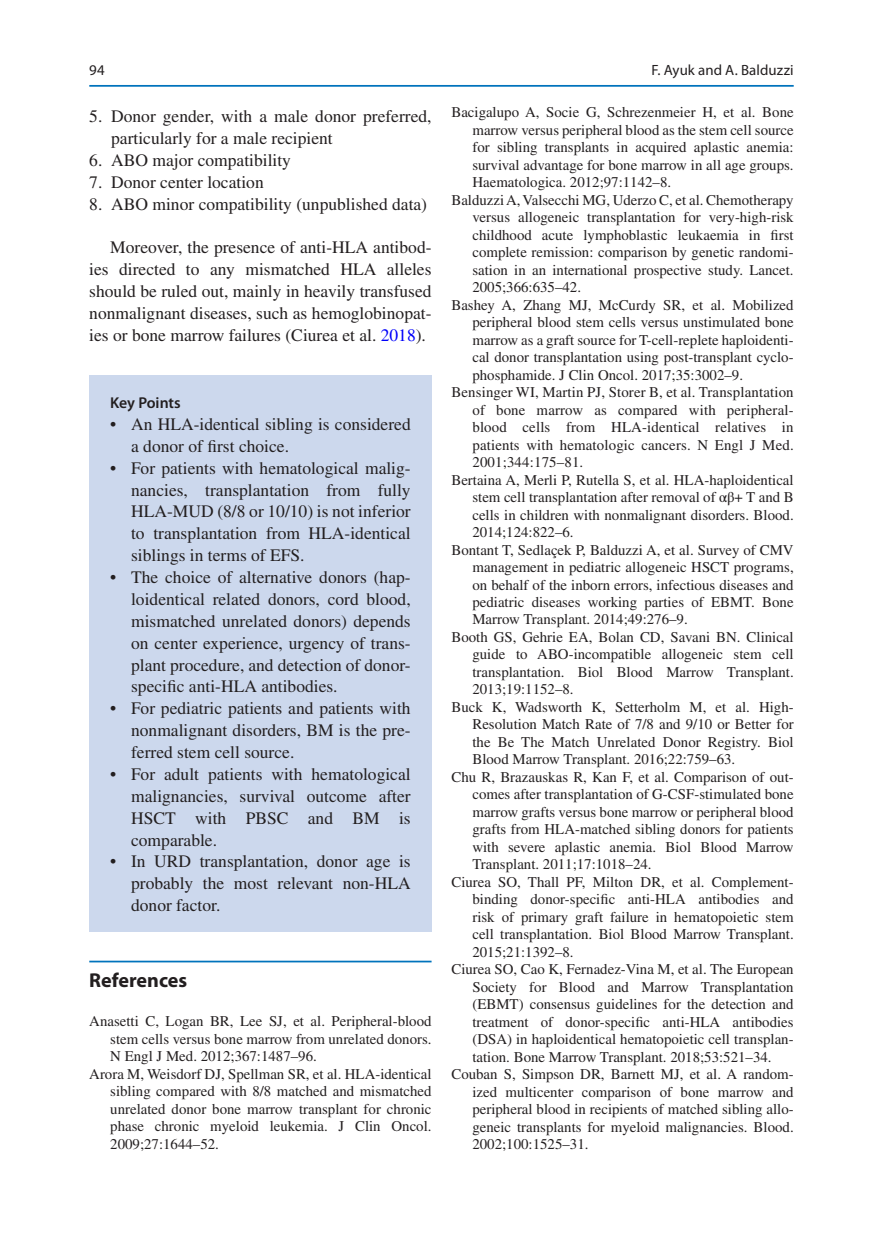
<style>
.page{position:relative;width:883px;height:1260px;background:#fff}
.page>*{position:absolute;margin:0;border:0;box-sizing:border-box;transform-origin:0 0}
.t1{font:700 20.12px "Ktvgty Myriad Pro";color:#231f20}
.t2{font:17.5px/21.9px "Qsdjxr Times LT Std";color:#231f20;text-align:justify}
.t3{font:600 15.75px "Xkyvqy Myriad Pro";letter-spacing:-.005em;color:#231f20}
.t4{font:14.88px "Qsdjxr Times LT Std";color:#231f20}
.t5{font:14.88px "Yjcyrt Myriad Pro";letter-spacing:.005em;color:#231f20}
.t6{font:14.88px "Bsfpfp Myriad Pro";color:#231f20}
.s1{color:#0000fa}
.s2{font-family:"Clpylc STIX General"}
</style>
<div class="page">
<hr style="left:89px;top:961px;width:343px;height:1px;background:#0073bc">
<div style="left:89px;top:375px;width:343px;height:557px;background:#ccd8ed"></div>
<hr style="left:89px;top:85px;width:705px;height:2px;background:#0073bc">
<p class="t6" style="left:89px;top:61px;width:17px">94</p>
<p class="t2" style="left:111px;top:105px;width:322px;text-indent:-22px">5. Donor gender, with a male donor preferred, particularly for a male recipient</p>
<p class="t2" style="left:89px;top:149px;width:203px">6. ABO major compatibility</p>
<p class="t2" style="left:89px;top:171px;width:176px">7. Donor center location</p>
<p class="t2" style="left:89px;top:193px;width:339px">8. ABO minor compatibility (unpublished data)</p>
<p class="t2" style="left:89px;top:237px;width:344px;text-indent:21px">Moreover, the presence of anti-HLA antibod&shy;ies directed to any mismatched HLA alleles should be ruled out, mainly in heavily transfused nonmalignant diseases, such as hemoglobinopat&shy;ies or bone marrow failures (Ciurea et al. <span class="s1">2018</span>).</p>
<p class="t3" style="left:110px;top:393px;width:72px">Key Points</p>
<p class="t2" style="left:131px;top:413px;width:281px;text-indent:-21px">• An HLA-identical sibling is considered a donor of first choice.</p>
<p class="t2" style="left:131px;top:457px;width:281px;text-indent:-21px">• For patients with hematological malig&shy;nancies, transplantation from fully HLA-MUD (8/8 or 10/10) is not inferior to transplantation from HLA-identical siblings in terms of EFS.</p>
<p class="t2" style="left:131px;top:566px;width:281px;text-indent:-21px">• The choice of alternative donors (hap&shy;loidentical related donors, cord blood, mismatched unrelated donors) depends on center experience, urgency of trans&shy;plant procedure, and detection of donor&shy;specific anti-HLA antibodies.</p>
<p class="t2" style="left:131px;top:697px;width:281px;text-indent:-21px">• For pediatric patients and patients with nonmalignant disorders, BM is the pre&shy;ferred stem cell source.</p>
<p class="t2" style="left:131px;top:763px;width:281px;text-indent:-21px">• For adult patients with hematological malignancies, survival outcome after HSCT with PBSC and BM is comparable.</p>
<p class="t2" style="left:131px;top:851px;width:281px;text-indent:-21px">• In URD transplantation, donor age is probably the most relevant non-HLA donor factor.</p>
<h1 class="t1" style="left:89px;top:967px;width:99px">References</h1>
<p class="t4" style="left:89px;top:1013px;width:344px">Anasetti C, Logan BR, Lee SJ, et al. Peripheral-blood</p>
<p class="t4" style="left:110px;top:1031px;width:323px">stem cells versus bone marrow from unrelated donors.</p>
<p class="t4" style="left:110px;top:1048px;width:208px">N Engl J Med. 2012;367:1487–96.</p>
<p class="t4" style="left:89px;top:1066px;width:344px">Arora M, Weisdorf DJ, Spellman SR, et al. HLA-identical</p>
<p class="t4" style="left:110px;top:1083px;width:323px">sibling compared with 8/8 matched and mismatched</p>
<p class="t4" style="left:110px;top:1101px;width:323px">unrelated donor bone marrow transplant for chronic</p>
<p class="t4" style="left:110px;top:1118px;width:323px">phase chronic myeloid leukemia. J Clin Oncol.</p>
<p class="t4" style="left:110px;top:1136px;width:110px">2009;27:1644–52.</p>
<p class="t5" style="left:651px;top:61px;width:144px">F. Ayuk and A. Balduzzi</p>
<p class="t4" style="left:451px;top:104px;width:344px">Bacigalupo A, Socie G, Schrezenmeier H, et al. Bone</p>
<p class="t4" style="left:472px;top:121px;width:323px">marrow versus peripheral blood as the stem cell source</p>
<p class="t4" style="left:472px;top:139px;width:323px">for sibling transplants in acquired aplastic anemia:</p>
<p class="t4" style="left:472px;top:156px;width:323px">survival advantage for bone marrow in all age groups.</p>
<p class="t4" style="left:472px;top:174px;width:200px">Haematologica. 2012;97:1142–8.</p>
<p class="t4" style="left:451px;top:191px;width:344px">Balduzzi A, Valsecchi MG, Uderzo C, et al. Chemotherapy</p>
<p class="t4" style="left:472px;top:209px;width:323px">versus allogeneic transplantation for very-high-risk</p>
<p class="t4" style="left:472px;top:226px;width:323px">childhood acute lymphoblastic leukaemia in first</p>
<p class="t4" style="left:472px;top:244px;width:323px">complete remission: comparison by genetic randomi-</p>
<p class="t4" style="left:472px;top:261px;width:323px">sation in an international prospective study. Lancet.</p>
<p class="t4" style="left:472px;top:279px;width:110px">2005;366:635–42.</p>
<p class="t4" style="left:451px;top:296px;width:344px">Bashey A, Zhang MJ, McCurdy SR, et al. Mobilized</p>
<p class="t4" style="left:472px;top:314px;width:323px">peripheral blood stem cells versus unstimulated bone</p>
<p class="t4" style="left:472px;top:331px;width:323px">marrow as a graft source for T-cell-replete haploidenti-</p>
<p class="t4" style="left:472px;top:349px;width:323px">cal donor transplantation using post-transplant cyclo-</p>
<p class="t4" style="left:472px;top:366px;width:272px">phosphamide. J Clin Oncol. 2017;35:3002–9.</p>
<p class="t4" style="left:451px;top:384px;width:344px">Bensinger WI, Martin PJ, Storer B, et al. Transplantation</p>
<p class="t4" style="left:472px;top:401px;width:323px">of bone marrow as compared with peripheral-</p>
<p class="t4" style="left:472px;top:419px;width:323px">blood cells from HLA-identical relatives in</p>
<p class="t4" style="left:472px;top:436px;width:323px">patients with hematologic cancers. N Engl J Med.</p>
<p class="t4" style="left:472px;top:454px;width:112px">2001;344:175–81.</p>
<p class="t4" style="left:451px;top:471px;width:344px">Bertaina A, Merli P, Rutella S, et al. HLA-haploidentical</p>
<p class="t4" style="left:472px;top:489px;width:323px">stem cell transplantation after removal of <span class="s2">αβ</span>+ T and B</p>
<p class="t4" style="left:472px;top:506px;width:323px">cells in children with nonmalignant disorders. Blood.</p>
<p class="t4" style="left:472px;top:524px;width:103px">2014;124:822–6.</p>
<p class="t4" style="left:451px;top:541px;width:344px">Bontant T, Sedlaçek P, Balduzzi A, et al. Survey of CMV</p>
<p class="t4" style="left:472px;top:559px;width:323px">management in pediatric allogeneic HSCT programs,</p>
<p class="t4" style="left:472px;top:576px;width:323px">on behalf of the inborn errors, infectious diseases and</p>
<p class="t4" style="left:472px;top:594px;width:323px">pediatric diseases working parties of EBMT. Bone</p>
<p class="t4" style="left:472px;top:611px;width:217px">Marrow Transplant. 2014;49:276–9.</p>
<p class="t4" style="left:451px;top:629px;width:344px">Booth GS, Gehrie EA, Bolan CD, Savani BN. Clinical</p>
<p class="t4" style="left:472px;top:646px;width:323px">guide to ABO-incompatible allogeneic stem cell</p>
<p class="t4" style="left:472px;top:664px;width:323px">transplantation. Biol Blood Marrow Transplant.</p>
<p class="t4" style="left:472px;top:681px;width:103px">2013;19:1152–8.</p>
<p class="t4" style="left:451px;top:699px;width:344px">Buck K, Wadsworth K, Setterholm M, et al. High-</p>
<p class="t4" style="left:472px;top:716px;width:323px">Resolution Match Rate of 7/8 and 9/10 or Better for</p>
<p class="t4" style="left:472px;top:734px;width:323px">the Be The Match Unrelated Donor Registry. Biol</p>
<p class="t4" style="left:472px;top:751px;width:264px">Blood Marrow Transplant. 2016;22:759–63.</p>
<p class="t4" style="left:451px;top:769px;width:344px">Chu R, Brazauskas R, Kan F, et al. Comparison of out-</p>
<p class="t4" style="left:472px;top:786px;width:323px">comes after transplantation of G-CSF-stimulated bone</p>
<p class="t4" style="left:472px;top:804px;width:323px">marrow grafts versus bone marrow or peripheral blood</p>
<p class="t4" style="left:472px;top:821px;width:323px">grafts from HLA-matched sibling donors for patients</p>
<p class="t4" style="left:472px;top:839px;width:323px">with severe aplastic anemia. Biol Blood Marrow</p>
<p class="t4" style="left:472px;top:856px;width:181px">Transplant. 2011;17:1018–24.</p>
<p class="t4" style="left:451px;top:874px;width:344px">Ciurea SO, Thall PF, Milton DR, et al. Complement-</p>
<p class="t4" style="left:472px;top:891px;width:323px">binding donor-specific anti-HLA antibodies and</p>
<p class="t4" style="left:472px;top:909px;width:323px">risk of primary graft failure in hematopoietic stem</p>
<p class="t4" style="left:472px;top:926px;width:323px">cell transplantation. Biol Blood Marrow Transplant.</p>
<p class="t4" style="left:472px;top:943px;width:103px">2015;21:1392–8.</p>
<p class="t4" style="left:451px;top:961px;width:344px">Ciurea SO, Cao K, Fernadez-Vina M, et al. The European</p>
<p class="t4" style="left:472px;top:978px;width:323px">Society for Blood and Marrow Transplantation</p>
<p class="t4" style="left:472px;top:996px;width:323px">(EBMT) consensus guidelines for the detection and</p>
<p class="t4" style="left:472px;top:1013px;width:323px">treatment of donor-specific anti-HLA antibodies</p>
<p class="t4" style="left:472px;top:1031px;width:323px">(DSA) in haploidentical hematopoietic cell transplan-</p>
<p class="t4" style="left:472px;top:1048px;width:301px">tation. Bone Marrow Transplant. 2018;53:521–34.</p>
<p class="t4" style="left:451px;top:1066px;width:344px">Couban S, Simpson DR, Barnett MJ, et al. A random-</p>
<p class="t4" style="left:472px;top:1083px;width:323px">ized multicenter comparison of bone marrow and</p>
<p class="t4" style="left:472px;top:1101px;width:323px">peripheral blood in recipients of matched sibling allo-</p>
<p class="t4" style="left:472px;top:1118px;width:323px">geneic transplants for myeloid malignancies. Blood.</p>
<p class="t4" style="left:472px;top:1136px;width:118px">2002;100:1525–31.</p>
</div>
